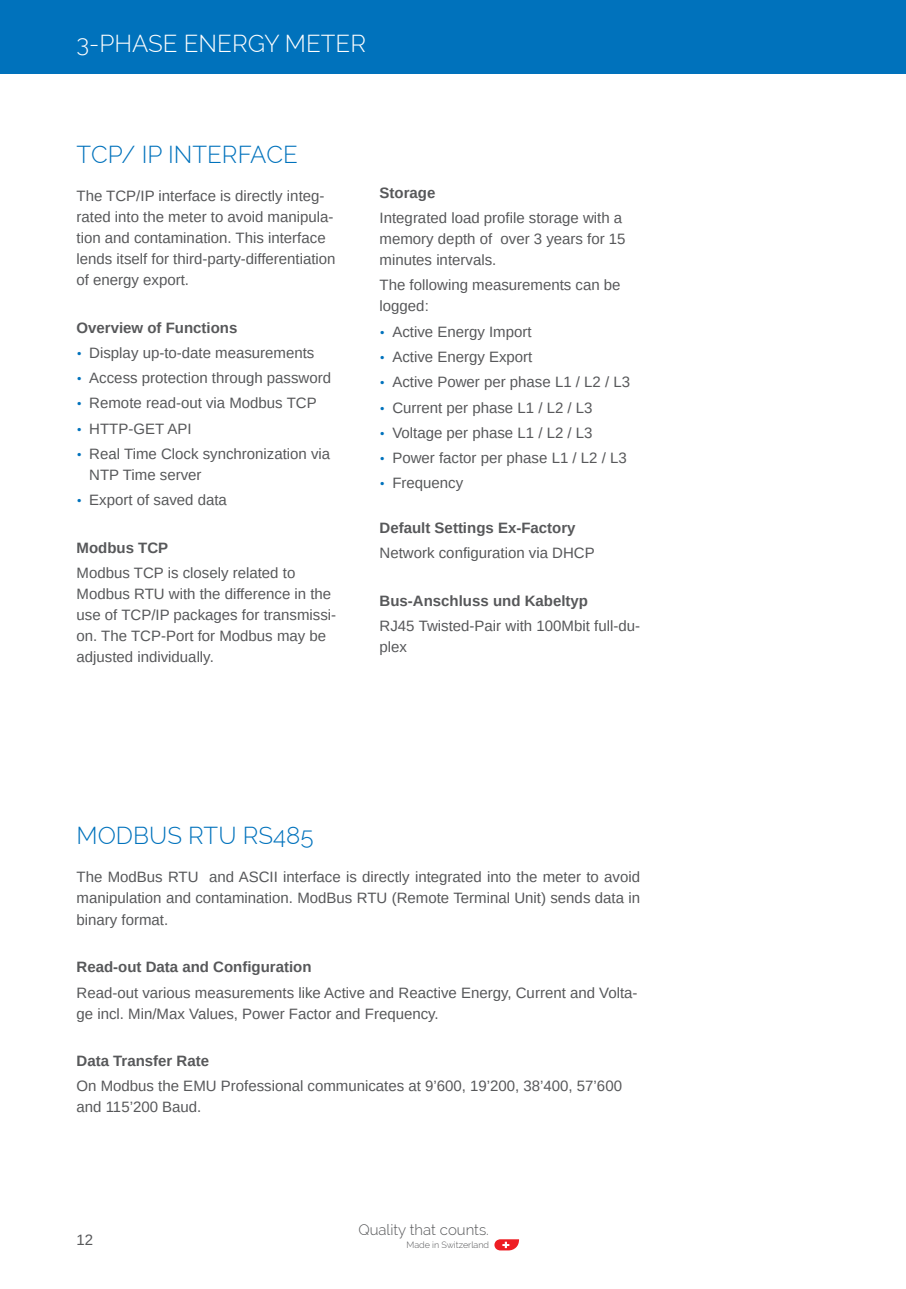
<style>
.page{position:relative;width:906px;height:1289px;background:#fff}
.page>*{position:absolute;margin:0;border:0;box-sizing:border-box;transform-origin:0 0}
.t1{font:300 24px "Raleway";color:#0072bc}
.t2{font:300 24px "Raleway";color:#fff}
.t3{font:15px/21px "Arimo";color:#57585a}
.t4{font:700 15px "Arimo";color:#57585a}
.t5{font:300 15px "Raleway";color:#57585a}
.t6{font:300 9px "Raleway";color:#57585a}
.s1{font-family:"Rubik";color:#0072bc}
</style>
<div class="page">
<div style="left:0;top:0;width:906px;height:74px;background:#0072bc"></div>
<svg style="left:494px;top:1239px;width:25px;height:11px"></svg>
<h1 class="t2" style="left:77px;top:30px;width:291px">3-phase Energy Meter</h1>
<h1 class="t1" style="left:77px;top:140px;width:219px">TCP/ IP Interface</h1>
<p class="t3" style="left:77px;top:185px;width:261px">The TCP/IP interface is directly integ&shy;rated into the meter to avoid manipula&shy;tion and contamination. This interface lends itself for third-party-differentiation of energy export.</p>
<p class="t4" style="left:77px;top:319px;width:162px">Overview of Functions</p>
<p class="t3" style="left:77px;top:342px;width:239px"><span class="s1">•</span> Display up-to-date measurements</p>
<p class="t3" style="left:77px;top:367px;width:256px"><span class="s1">•</span> Access protection through password</p>
<p class="t3" style="left:77px;top:393px;width:242px"><span class="s1">•</span> Remote read-out via Modbus TCP</p>
<p class="t3" style="left:77px;top:418px;width:116px"><span class="s1">•</span> HTTP-GET API</p>
<p class="t3" style="left:89px;top:443px;width:242px;text-indent:-13px"><span class="s1">•</span> Real Time Clock synchronization via<br>NTP Time server</p>
<p class="t3" style="left:77px;top:489px;width:152px"><span class="s1">•</span> Export of saved data</p>
<p class="t4" style="left:77px;top:539px;width:93px">Modbus TCP</p>
<p class="t3" style="left:77px;top:562px;width:261px">Modbus TCP is closely related to Modbus RTU with the difference in the use of TCP/IP packages for transmissi&shy;on. The TCP-Port for Modbus may be adjusted individually.</p>
<p class="t4" style="left:379px;top:184px;width:57px">Storage</p>
<p class="t3" style="left:379px;top:208px;width:247px">Integrated load profile storage with a memory depth of over 3 years for 15 minutes intervals.</p>
<p class="t3" style="left:379px;top:275px;width:242px">The following measurements can be logged:</p>
<p class="t3" style="left:379px;top:321px;width:153px"><span class="s1">•</span> Active Energy Import</p>
<p class="t3" style="left:379px;top:346px;width:154px"><span class="s1">•</span> Active Energy Export</p>
<p class="t3" style="left:379px;top:372px;width:252px"><span class="s1">•</span> Active Power per phase L1 / L2 / L3</p>
<p class="t3" style="left:379px;top:397px;width:214px"><span class="s1">•</span> Current per phase L1 / L2 / L3</p>
<p class="t3" style="left:379px;top:422px;width:214px"><span class="s1">•</span> Voltage per phase L1 / L2 / L3</p>
<p class="t3" style="left:379px;top:447px;width:249px"><span class="s1">•</span> Power factor per phase L1 / L2 / L3</p>
<p class="t3" style="left:379px;top:473px;width:85px"><span class="s1">•</span> Frequency</p>
<p class="t4" style="left:379px;top:519px;width:197px">Default Settings Ex-Factory</p>
<p class="t3" style="left:379px;top:542px;width:217px">Network configuration via DHCP</p>
<p class="t4" style="left:379px;top:592px;width:210px">Bus-Anschluss und Kabeltyp</p>
<p class="t3" style="left:379px;top:615px;width:262px">RJ45 Twisted-Pair with 100Mbit full-du&shy;plex</p>
<h1 class="t1" style="left:77px;top:821px;width:128px">MOdbus RTU</h1>
<h1 class="t1" style="left:243px;top:821px;width:72px">RS485</h1>
<p class="t3" style="left:77px;top:866px;width:565px;text-align:justify">The ModBus RTU and ASCII interface is directly integrated into the meter to avoid manipulation and contamination. ModBus RTU (Remote Terminal Unit) sends data in binary format.</p>
<p class="t4" style="left:77px;top:958px;width:237px">Read-out Data and Configuration</p>
<p class="t3" style="left:77px;top:982px;width:562px">Read-out various measurements like Active and Reactive Energy, Current and Volta&shy;ge incl. Min/Max Values, Power Factor and Frequency.</p>
<p class="t4" style="left:77px;top:1052px;width:134px">Data Transfer Rate</p>
<p class="t3" style="left:77px;top:1075px;width:547px">On Modbus the EMU Professional communicates at 9’600, 19’200, 38’400, 57’600 and 115’200 Baud.</p>
<p class="t3" style="left:77px;top:1229px;width:18px">12</p>
<p class="t5" style="left:358px;top:1220px;width:132px">Quality that counts.</p>
<p class="t6" style="left:406px;top:1239px;width:84px">Made in Switzerland</p>
</div>
